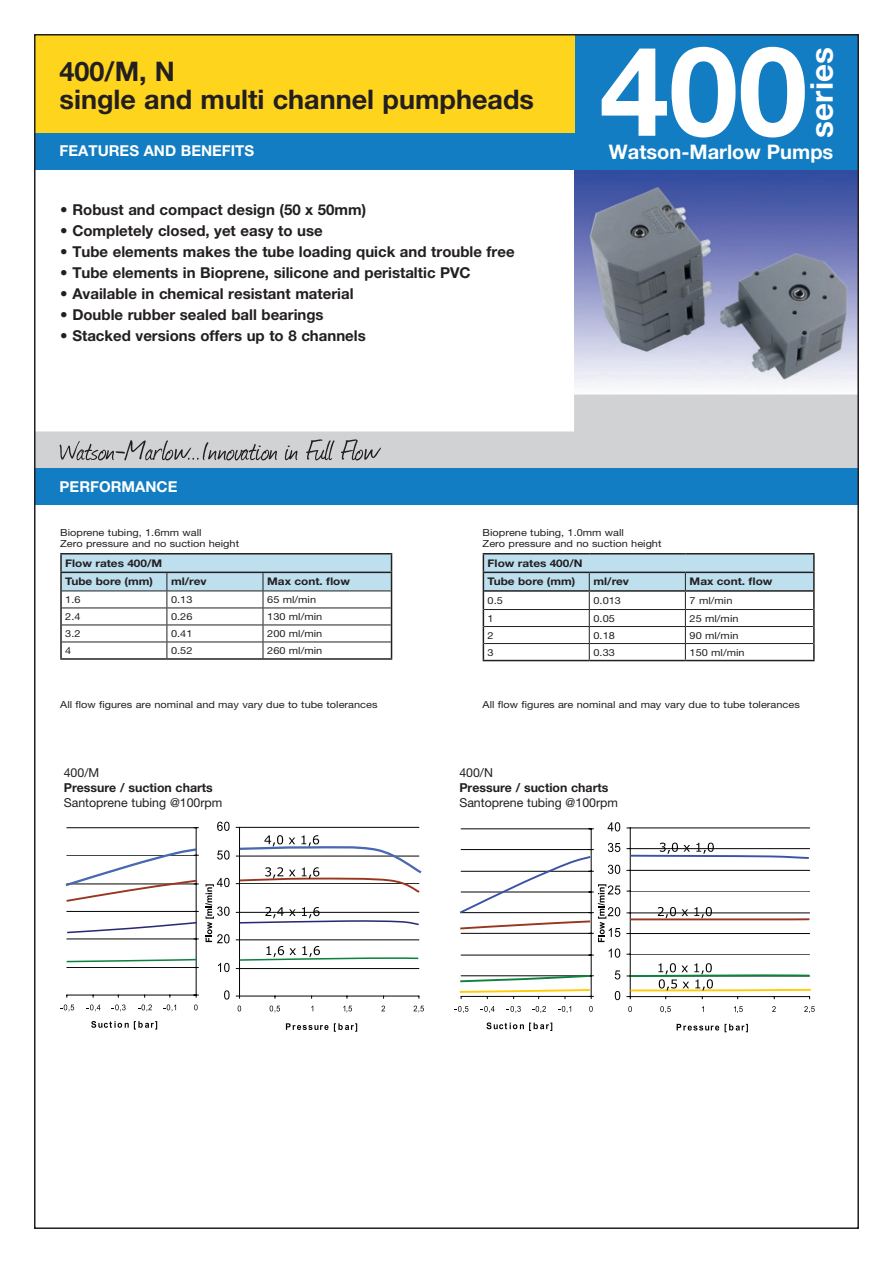
<style>
.page{position:relative;width:893px;height:1263px;background:#fff}
.page>*{position:absolute;margin:0;border:0;box-sizing:border-box;transform-origin:0 0}
.t1{font:700 124.5px "Helvetica Neue LT Std";color:#fff}
.t2{font:700 31.35px "Helvetica Neue LT Std";color:#fff}
.t3{font:700 27px "Helvetica Neue LT Std";color:#231f20}
.t4{font:700 20.1px "Helvetica Neue LT Std";color:#fff}
.t5{font:700 15px "Helvetica Neue LT Std";color:#231f20}
.t6{font:700 15px "Helvetica Neue LT Std";color:#fff}
.t7{font:12.3px "Helvetica Neue LT Std";color:#231f20}
.t8{font:700 12.3px "Helvetica Neue LT Std";color:#231f20}
.t9{font:700 10.5px "Helvetica Neue LT Std";color:#231f20;scale:1.12 1}
.t10{font:9.75px/10.5px "Helvetica Neue LT Std";color:#231f20;scale:1.12 1}
</style>
<div class="page">
<img style="left:574px;top:169px;width:282px;height:217px">
<svg style="left:37px;top:395px;width:819px;height:73px;fill:#d1d2d4"></svg>
<div style="left:34px;top:34px;width:825px;height:135px;background:#127dc2"></div>
<div style="left:34px;top:34px;width:540px;height:99px;background:#fed41d"></div>
<div style="left:34px;top:468px;width:825px;height:37px;background:#127dc2"></div>
<svg style="left:60px;top:439px;width:321px;height:21px;background:#b1b1b3"></svg>
<hr style="left:60px;top:553px;width:107px;height:1px;background:#231f20">
<hr style="left:167px;top:553px;width:96px;height:1px;background:#231f20">
<hr style="left:263px;top:553px;width:129px;height:1px;background:#231f20">
<svg style="left:60px;top:554px;width:332px;height:104px"></svg>
<hr style="left:60px;top:658px;width:107px;height:2px;background:#231f20">
<hr style="left:167px;top:658px;width:96px;height:2px;background:#231f20">
<hr style="left:263px;top:658px;width:129px;height:2px;background:#231f20">
<hr style="left:483px;top:553px;width:106px;height:1px;background:#231f20">
<hr style="left:589px;top:553px;width:96px;height:1px;background:#231f20">
<hr style="left:685px;top:553px;width:130px;height:1px;background:#231f20">
<svg style="left:483px;top:554px;width:332px;height:106px"></svg>
<hr style="left:483px;top:660px;width:106px;height:1px;background:#231f20">
<hr style="left:589px;top:660px;width:96px;height:1px;background:#231f20">
<hr style="left:685px;top:660px;width:130px;height:1px;background:#231f20">
<hr style="left:240px;top:968px;width:179px;height:1px;background:#040503">
<hr style="left:240px;top:939px;width:179px;height:1px;background:#040503">
<hr style="left:240px;top:827px;width:179px;height:1px;background:#040503">
<hr style="left:240px;top:996px;width:179px;height:1px;background:#040503">
<hr style="left:239px;top:827px;width:1px;height:169px;background:#040503">
<svg style="left:224px;top:990px;width:6px;height:9px"></svg>
<svg style="left:218px;top:963px;width:12px;height:9px"></svg>
<svg style="left:217px;top:850px;width:13px;height:10px"></svg>
<svg style="left:217px;top:822px;width:13px;height:9px"></svg>
<svg style="left:238px;top:1005px;width:3px;height:6px"></svg>
<svg style="left:270px;top:1005px;width:10px;height:7px"></svg>
<svg style="left:343px;top:1005px;width:9px;height:7px"></svg>
<svg style="left:381px;top:1005px;width:4px;height:6px"></svg>
<svg style="left:413px;top:1005px;width:11px;height:7px"></svg>
<svg style="left:286px;top:1023px;width:71px;height:9px"></svg>
<svg style="left:236px;top:907px;width:184px;height:19px"></svg>
<svg style="left:239px;top:946px;width:180px;height:15px"></svg>
<hr style="left:67px;top:911px;width:129px;height:1px;background:#040503">
<hr style="left:67px;top:827px;width:129px;height:1px;background:#040503">
<hr style="left:67px;top:995px;width:129px;height:1px;background:#040503">
<hr style="left:196px;top:828px;width:1px;height:167px;background:#040503">
<svg style="left:60px;top:1004px;width:14px;height:7px"></svg>
<svg style="left:87px;top:1004px;width:13px;height:7px"></svg>
<svg style="left:112px;top:1004px;width:14px;height:7px"></svg>
<svg style="left:138px;top:1004px;width:14px;height:7px"></svg>
<svg style="left:163px;top:1004px;width:13px;height:7px"></svg>
<svg style="left:194px;top:1004px;width:4px;height:6px"></svg>
<svg style="left:91px;top:1021px;width:66px;height:8px"></svg>
<svg style="left:65px;top:847px;width:134px;height:56px"></svg>
<svg style="left:66px;top:921px;width:133px;height:19px"></svg>
<svg style="left:66px;top:958px;width:132px;height:10px"></svg>
<svg style="left:236px;top:835px;width:186px;height:58px"></svg>
<svg style="left:205px;top:878px;width:25px;height:65px"></svg>
<hr style="left:630px;top:954px;width:180px;height:1px;background:#040503">
<hr style="left:630px;top:933px;width:180px;height:1px;background:#040503">
<hr style="left:630px;top:891px;width:180px;height:1px;background:#040503">
<hr style="left:630px;top:870px;width:180px;height:1px;background:#040503">
<hr style="left:630px;top:828px;width:180px;height:1px;background:#040503">
<hr style="left:630px;top:828px;width:1px;height:168px;background:#040503">
<svg style="left:628px;top:1006px;width:4px;height:6px"></svg>
<svg style="left:660px;top:1006px;width:11px;height:7px"></svg>
<svg style="left:734px;top:1006px;width:9px;height:7px"></svg>
<svg style="left:772px;top:1006px;width:4px;height:6px"></svg>
<svg style="left:804px;top:1006px;width:11px;height:7px"></svg>
<svg style="left:677px;top:1024px;width:42px;height:6px"></svg>
<svg style="left:725px;top:1024px;width:23px;height:8px"></svg>
<svg style="left:627px;top:907px;width:183px;height:14px"></svg>
<svg style="left:455px;top:1006px;width:13px;height:7px"></svg>
<svg style="left:481px;top:1006px;width:14px;height:7px"></svg>
<svg style="left:507px;top:1006px;width:14px;height:7px"></svg>
<svg style="left:532px;top:1006px;width:14px;height:7px"></svg>
<svg style="left:558px;top:1006px;width:13px;height:7px"></svg>
<svg style="left:589px;top:1006px;width:4px;height:6px"></svg>
<svg style="left:486px;top:1022px;width:66px;height:9px"></svg>
<svg style="left:627px;top:843px;width:183px;height:17px"></svg>
<svg style="left:459px;top:822px;width:161px;height:178px"></svg>
<svg style="left:627px;top:963px;width:184px;height:36px"></svg>
<p class="t3" style="left:60px;top:55px;width:117px">400/M, N</p>
<p class="t3" style="left:60px;top:83px;width:476px">single and multi channel pumpheads</p>
<p class="t1" style="left:600px;top:14px;width:209px">400</p>
<p class="t2" style="left:802px;top:137px;width:91px;rotate:-90deg">series</p>
<p class="t6" style="left:60px;top:142px;width:196px">FEATURES AND BENEFITS</p>
<p class="t4" style="left:609px;top:140px;width:226px">Watson-Marlow Pumps</p>
<p class="t5" style="left:60px;top:200px;width:307px">• Robust and compact design (50 x 50mm)</p>
<p class="t5" style="left:60px;top:221px;width:264px">• Completely closed, yet easy to use</p>
<p class="t5" style="left:60px;top:242px;width:456px">• Tube elements makes the tube loading quick and trouble free</p>
<p class="t5" style="left:60px;top:263px;width:412px">• Tube elements in Bioprene, silicone and peristaltic PVC</p>
<p class="t5" style="left:60px;top:284px;width:295px">• Available in chemical resistant material</p>
<p class="t5" style="left:60px;top:305px;width:265px">• Double rubber sealed ball bearings</p>
<p class="t5" style="left:60px;top:326px;width:307px">• Stacked versions offers up to 8 channels</p>
<p class="t6" style="left:60px;top:478px;width:119px">PERFORMANCE</p>
<p class="t10" style="left:60px;top:527px;width:128px">Bioprene tubing, 1.6mm wall</p>
<p class="t10" style="left:60px;top:538px;width:161px">Zero pressure and no suction height</p>
<p class="t10" style="left:483px;top:527px;width:161px">Bioprene tubing, 1.0mm wall<br>Zero pressure and no suction height</p>
<p class="t9" style="left:65px;top:557px;width:88px">Flow rates 400/M</p>
<p class="t9" style="left:65px;top:575px;width:80px">Tube bore (mm)</p>
<p class="t9" style="left:171px;top:575px;width:33px">ml/rev</p>
<p class="t9" style="left:267px;top:575px;width:76px">Max cont. flow</p>
<p class="t10" style="left:65px;top:594px;width:15px">1.6</p>
<p class="t10" style="left:171px;top:594px;width:21px">0.13</p>
<p class="t10" style="left:267px;top:594px;width:45px">65 ml/min</p>
<p class="t10" style="left:65px;top:611px;width:15px">2.4</p>
<p class="t10" style="left:171px;top:611px;width:21px">0.26</p>
<p class="t10" style="left:267px;top:611px;width:51px">130 ml/min</p>
<p class="t10" style="left:65px;top:628px;width:15px">3.2</p>
<p class="t10" style="left:171px;top:628px;width:21px">0.41</p>
<p class="t10" style="left:267px;top:628px;width:51px">200 ml/min</p>
<p class="t10" style="left:65px;top:645px;width:7px">4</p>
<p class="t10" style="left:171px;top:645px;width:21px">0.52</p>
<p class="t10" style="left:267px;top:645px;width:51px">260 ml/min</p>
<p class="t9" style="left:488px;top:557px;width:86px">Flow rates 400/N</p>
<p class="t9" style="left:488px;top:575px;width:80px">Tube bore (mm)</p>
<p class="t9" style="left:593px;top:575px;width:33px">ml/rev</p>
<p class="t9" style="left:690px;top:575px;width:76px">Max cont. flow</p>
<p class="t10" style="left:488px;top:595px;width:15px">0.5</p>
<p class="t10" style="left:593px;top:595px;width:26px">0.013</p>
<p class="t10" style="left:690px;top:595px;width:40px">7 ml/min</p>
<p class="t10" style="left:488px;top:613px;width:7px">1</p>
<p class="t10" style="left:593px;top:613px;width:21px">0.05</p>
<p class="t10" style="left:690px;top:613px;width:45px">25 ml/min</p>
<p class="t10" style="left:488px;top:630px;width:7px">2</p>
<p class="t10" style="left:593px;top:630px;width:21px">0.18</p>
<p class="t10" style="left:690px;top:630px;width:45px">90 ml/min</p>
<p class="t10" style="left:488px;top:647px;width:7px">3</p>
<p class="t10" style="left:593px;top:647px;width:21px">0.33</p>
<p class="t10" style="left:690px;top:647px;width:51px">150 ml/min</p>
<p class="t10" style="left:60px;top:699px;width:285px">All flow figures are nominal and may vary due to tube tolerances</p>
<p class="t10" style="left:483px;top:699px;width:285px">All flow figures are nominal and may vary due to tube tolerances</p>
<p class="t7" style="left:64px;top:765px;width:37px">400/M</p>
<p class="t8" style="left:64px;top:780px;width:151px">Pressure / suction charts</p>
<p class="t7" style="left:64px;top:795px;width:160px">Santoprene tubing @100rpm</p>
<p class="t7" style="left:459px;top:765px;width:35px">400/N</p>
<p class="t8" style="left:459px;top:780px;width:151px">Pressure / suction charts</p>
<p class="t7" style="left:459px;top:795px;width:160px">Santoprene tubing @100rpm</p>
</div>
